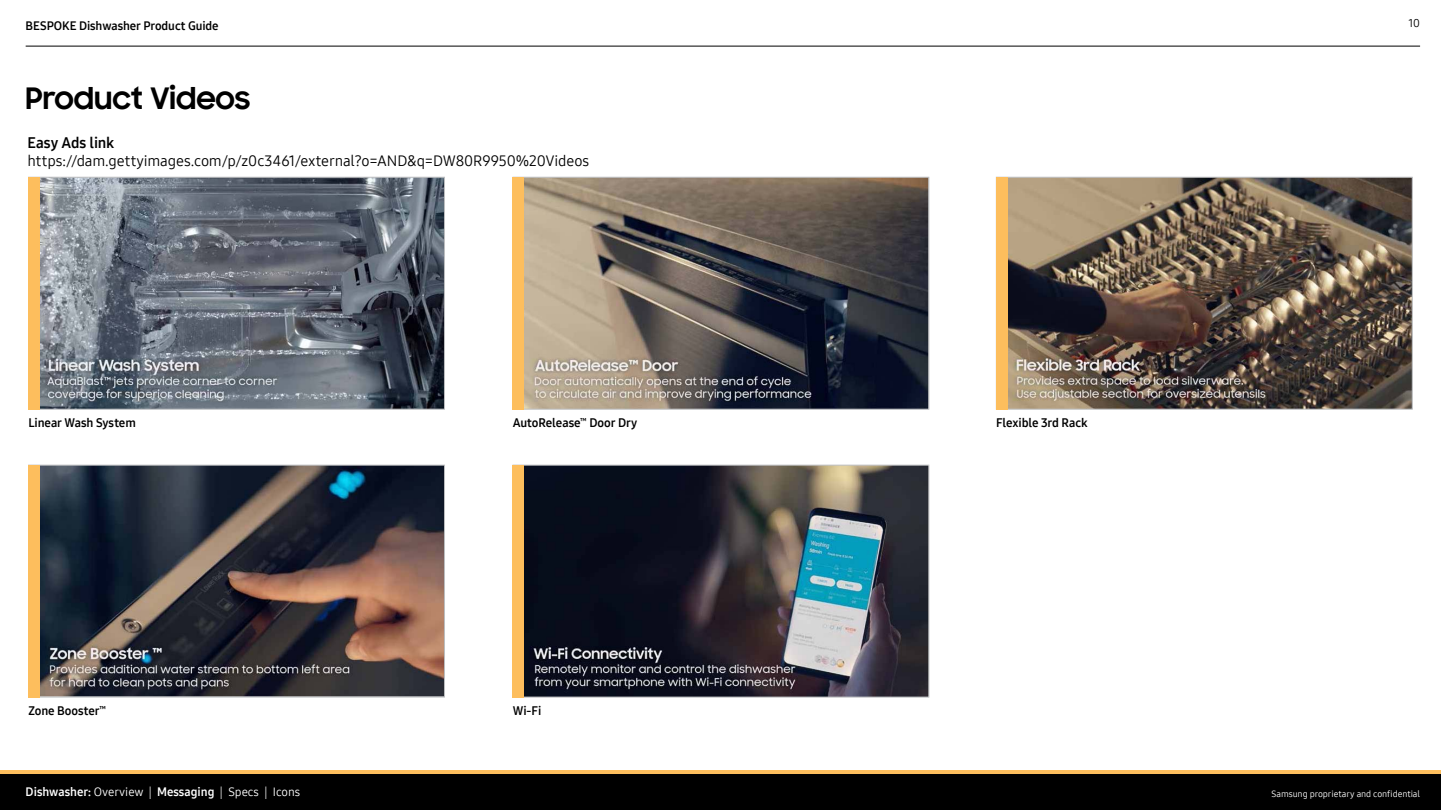
<style>
.page{position:relative;width:1441px;height:810px;background:#fff}
.page>*{position:absolute;margin:0;border:0;box-sizing:border-box;transform-origin:0 0}
.t1{font:700 30px "Samsung Sharp Sans";letter-spacing:-.005em;color:#000}
.t2{font:15px "Samsung One 400";letter-spacing:-.01em;color:#000}
.t3{font:15px "Samsung One 700";letter-spacing:-.01em;color:#000}
.t4{font:12.15px "Samsung One 700";letter-spacing:-.005em;color:#000}
.t5{font:12px "Samsung One 400";color:#fff}
.t6{font:12px "Samsung One 700";letter-spacing:-.005em;color:#000}
.t7{font:11.25px "Samsung One 400";color:#000101}
.t8{font:9px "Samsung One 400";letter-spacing:-.01em;color:#fff}
.s1{font-family:"Samsung One 700"}
</style>
<div class="page">
<div style="left:0;top:773px;width:1440px;height:37px;background:#000"></div>
<hr style="left:0;top:770px;width:1440px;height:3px;background:#fdbe5d">
<hr style="left:26px;top:46px;width:1393px;height:1px;background:#000">
<img style="left:29px;top:409px;width:415px;height:1px">
<img style="left:40px;top:179px;width:403px;height:228px">
<div style="left:28px;top:177px;width:417px;height:232px;border:1px solid #bcbec0"></div>
<img style="left:40px;top:467px;width:403px;height:228px">
<div style="left:28px;top:465px;width:417px;height:232px;border:1px solid #bcbec0"></div>
<img style="left:513px;top:409px;width:415px;height:1px">
<img style="left:524px;top:179px;width:403px;height:228px">
<div style="left:512px;top:177px;width:417px;height:232px;border:1px solid #bcbec0"></div>
<img style="left:513px;top:697px;width:415px;height:1px">
<img style="left:524px;top:467px;width:403px;height:228px">
<div style="left:512px;top:465px;width:417px;height:232px;border:1px solid #bcbec0"></div>
<img style="left:996px;top:409px;width:415px;height:1px">
<img style="left:1007px;top:179px;width:403px;height:228px">
<div style="left:996px;top:177px;width:416px;height:232px;border:1px solid #bcbec0"></div>
<div style="left:28px;top:177px;width:12px;height:232px;background:#fdbe5d"></div>
<div style="left:28px;top:465px;width:12px;height:232px;background:#fdbe5d"></div>
<div style="left:512px;top:177px;width:12px;height:232px;background:#fdbe5d"></div>
<div style="left:512px;top:465px;width:12px;height:232px;background:#fdbe5d"></div>
<div style="left:996px;top:177px;width:11px;height:232px;background:#fdbe5d"></div>
<p class="t6" style="left:26px;top:18px;width:194px">BESPOKE Dishwasher Product Guide</p>
<p class="t7" style="left:1408px;top:15px;width:13px">10</p>
<h1 class="t1" style="left:26px;top:76px;width:226px">Product Videos</h1>
<p class="t3" style="left:28px;top:133px;width:88px">Easy Ads link</p>
<p class="t2" style="left:28px;top:151px;width:563px">https://dam.gettyimages.com/p/z0c3461/external?o=AND&amp;q=DW80R9950%20Videos</p>
<p class="t4" style="left:28px;top:414px;width:109px">Linear Wash System</p>
<p class="t4" style="left:28px;top:702px;width:79px">Zone Booster<sup>™</sup></p>
<p class="t5" style="left:26px;top:784px;width:276px"><span class="s1">Dishwasher:</span> Overview | <span class="s1">Messaging</span> | Specs | Icons</p>
<p class="t4" style="left:512px;top:414px;width:126px">AutoRelease<sup>™</sup> Door Dry</p>
<p class="t4" style="left:512px;top:702px;width:30px">Wi-Fi</p>
<p class="t4" style="left:996px;top:414px;width:93px">Flexible 3rd Rack</p>
<p class="t8" style="left:1271px;top:787px;width:150px">Samsung proprietary and confidential</p>
</div>
